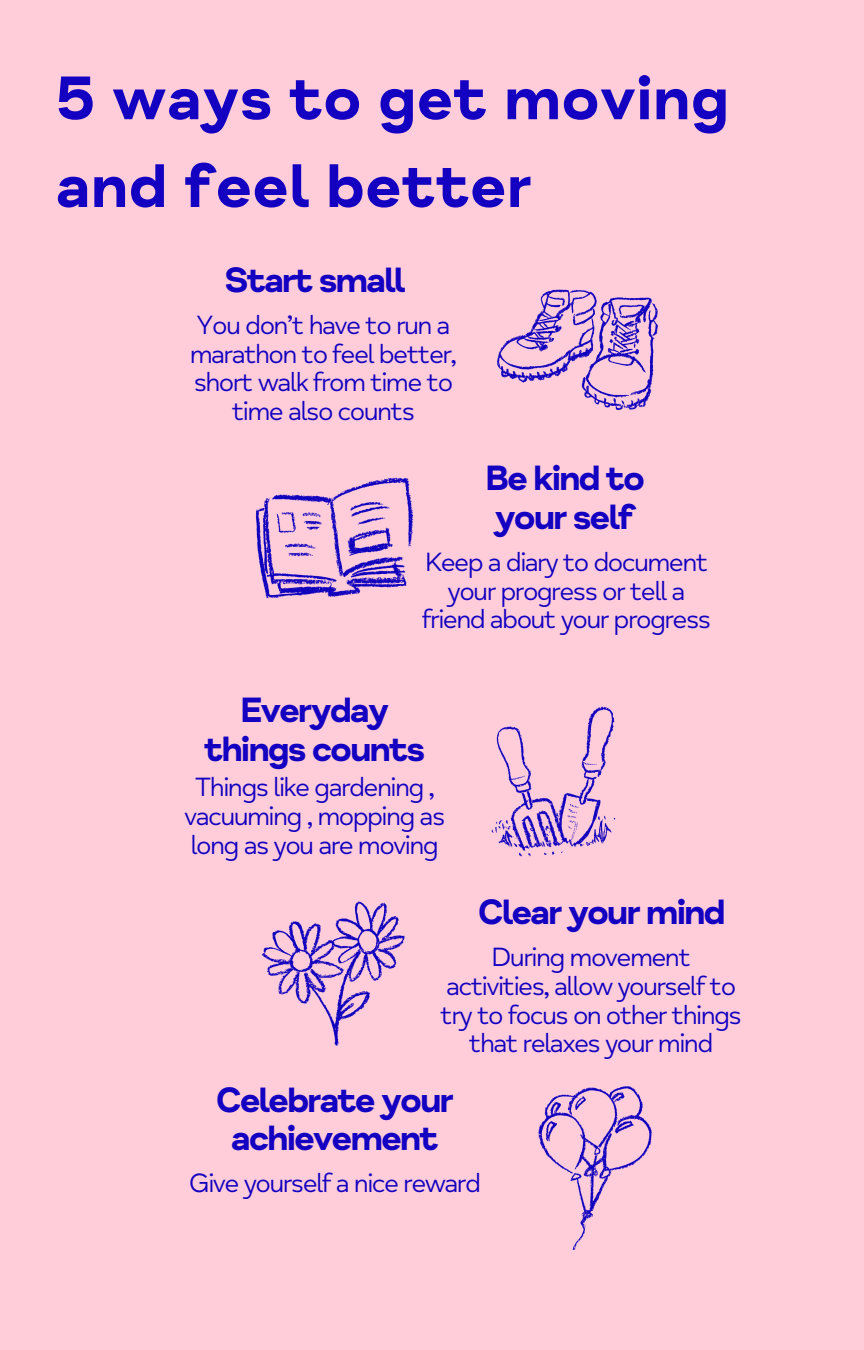
<style>
.page{position:relative;width:864px;height:1350px;background:#ffcdd9}
.page>*{position:absolute;margin:0;border:0;box-sizing:border-box;transform-origin:0 0}
.t1{font:63px/87.8px "Mind Meridian Display";color:#1300c1}
.t2{font:700 36px/38.7px "Mind Meridian";letter-spacing:-.06em;color:#1300c1;text-align:center}
.t3{font:27px/28.8px "Mind Meridian";letter-spacing:-.06em;color:#1300c1;text-align:center}
</style>
<div class="page">
<img style="left:491px;top:706px;width:125px;height:151px">
<img style="left:538px;top:1086px;width:114px;height:164px">
<img style="left:497px;top:289px;width:161px;height:122px">
<img style="left:255px;top:477px;width:159px;height:122px">
<img style="left:261px;top:901px;width:144px;height:145px">
<p class="t1" style="left:56px;top:55px;width:675px">5 ways to get moving and feel better</p>
<h2 class="t2" style="left:224px;top:262px;width:183px">Start small</h2>
<h2 class="t3" style="left:190px;top:311px;width:269px">You don’t have to run a marathon to feel better, short walk from time to time also counts</h2>
<p class="t2" style="left:485px;top:459px;width:161px;text-align:left">Be kind to your self</p>
<p class="t3" style="left:422px;top:548px;width:291px">Keep a diary to document your progress or tell a friend about your progress</p>
<p class="t2" style="left:204px;top:691px;width:223px">Everyday things counts</p>
<h2 class="t3" style="left:184px;top:773px;width:263px">Things like gardening , vacuuming , mopping as long as you are moving</h2>
<p class="t2" style="left:478px;top:893px;width:249px">Clear your mind</p>
<h2 class="t3" style="left:440px;top:943px;width:303px">During movement activities, allow yourself to try to focus on other things that relaxes your mind</h2>
<p class="t2" style="left:216px;top:1081px;width:240px">Celebrate your achievement</p>
<p class="t3" style="left:189px;top:1169px;width:294px">Give yourself a nice reward</p>
</div>
